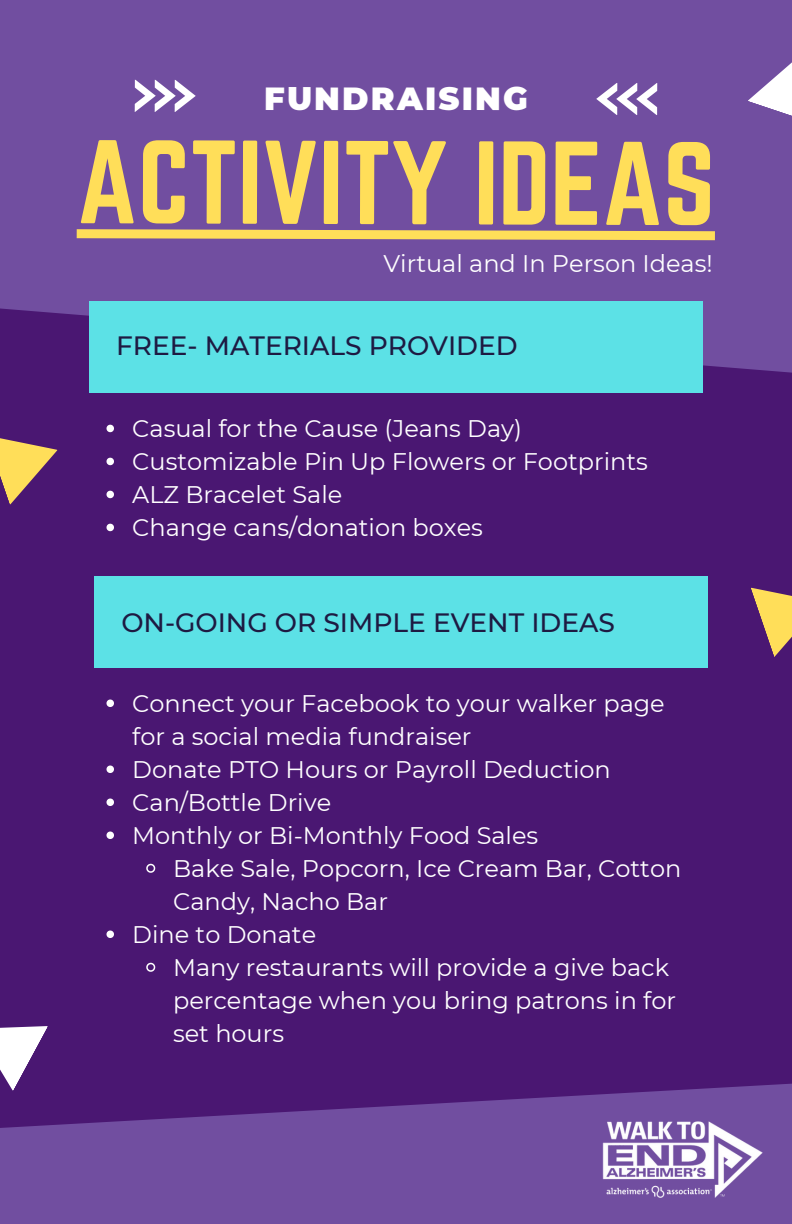
<style>
.page{position:relative;width:792px;height:1224px;background:#4a1772}
.page>*{position:absolute;margin:0;border:0;box-sizing:border-box;transform-origin:0 0}
.t1{font:104px "Norwester";color:#ffde59}
.t2{font:900 32px "Montserrat";letter-spacing:.065em;color:#fff}
.t3{font:500 26.4px "Montserrat";color:#1e1a42}
.t4{font:24px/33px "Montserrat";color:#fff}
</style>
<div class="page">
<div style="left:0;top:0;width:792px;height:373px;background:#714ea0"></div>
<svg style="left:0;top:1083px;width:792px;height:141px;fill:#714ea0"></svg>
<div style="left:89px;top:301px;width:614px;height:92px;background:#5ce1e6"></div>
<svg style="left:135px;top:79px;width:61px;height:33px;background:#a792c4"></svg>
<svg style="left:596px;top:83px;width:61px;height:33px;background:#a792c4"></svg>
<svg style="left:0;top:438px;width:58px;height:67px"></svg>
<svg style="left:751px;top:587px;width:41px;height:70px"></svg>
<svg style="left:747px;top:41px;width:45px;height:84px;background:#9d85bd"></svg>
<svg style="left:0;top:1026px;width:48px;height:65px"></svg>
<div style="left:94px;top:576px;width:614px;height:92px;background:#5ce1e6"></div>
<img style="left:585px;top:1102px;width:194px;height:110px">
<svg style="left:77px;top:229px;width:638px;height:11px;background:#e5c365"></svg>
<svg style="left:107px;top:425px;width:7px;height:7px"></svg>
<svg style="left:107px;top:458px;width:7px;height:7px"></svg>
<svg style="left:107px;top:491px;width:7px;height:7px"></svg>
<svg style="left:107px;top:524px;width:7px;height:7px"></svg>
<svg style="left:107px;top:700px;width:7px;height:7px"></svg>
<svg style="left:107px;top:766px;width:7px;height:7px"></svg>
<svg style="left:107px;top:799px;width:7px;height:7px"></svg>
<svg style="left:107px;top:832px;width:7px;height:7px"></svg>
<svg style="left:146px;top:863px;width:10px;height:10px"></svg>
<svg style="left:107px;top:931px;width:7px;height:7px"></svg>
<svg style="left:146px;top:962px;width:10px;height:10px"></svg>
<p class="t2" style="left:264px;top:79px;width:265px">FUNDRAISING</p>
<p class="t1" style="left:77px;top:133px;width:640px">ACTIVITY IDEAS</p>
<p class="t4" style="left:384px;top:247px;width:331px">Virtual and In Person Ideas!</p>
<p class="t3" style="left:116px;top:329px;width:403px">FREE- MATERIALS PROVIDED</p>
<p class="t4" style="left:132px;top:412px;width:391px">Casual for the Cause (Jeans Day)</p>
<p class="t4" style="left:132px;top:445px;width:517px">Customizable Pin Up Flowers or Footprints</p>
<p class="t4" style="left:132px;top:478px;width:212px">ALZ Bracelet Sale</p>
<p class="t4" style="left:132px;top:511px;width:352px">Change cans/donation boxes</p>
<p class="t3" style="left:121px;top:606px;width:495px">ON-GOING OR SIMPLE EVENT IDEAS</p>
<p class="t4" style="left:132px;top:686px;width:534px">Connect your Facebook to your walker page for a social media fundraiser</p>
<p class="t4" style="left:132px;top:752px;width:480px">Donate PTO Hours or Payroll Deduction</p>
<p class="t4" style="left:132px;top:785px;width:200px">Can/Bottle Drive</p>
<p class="t4" style="left:132px;top:818px;width:408px">Monthly or Bi-Monthly Food Sales</p>
<p class="t4" style="left:173px;top:851px;width:510px">Bake Sale, Popcorn, Ice Cream Bar, Cotton<br>Candy, Nacho Bar</p>
<p class="t4" style="left:132px;top:917px;width:185px">Dine to Donate</p>
<p class="t4" style="left:173px;top:950px;width:504px">Many restaurants will provide a give back percentage when you bring patrons in for set hours</p>
</div>
